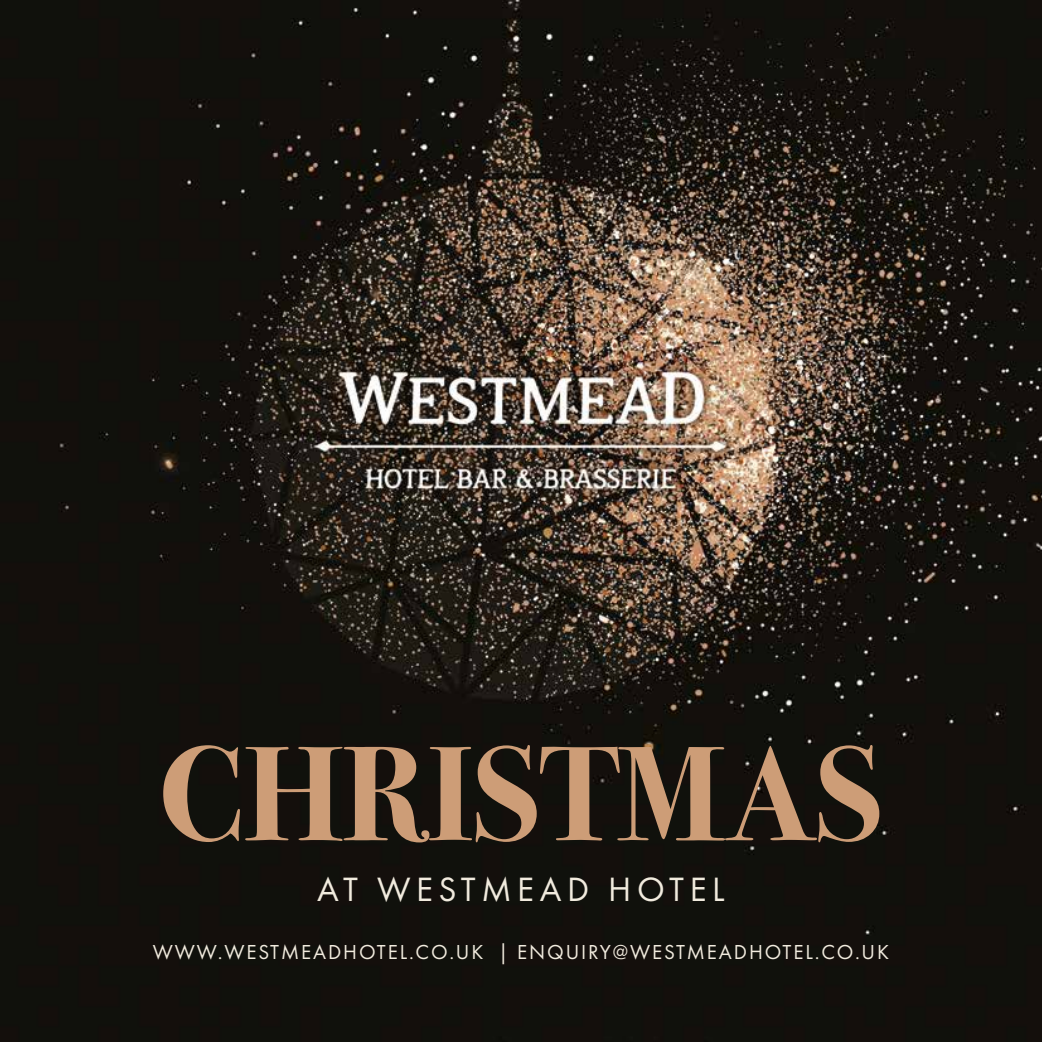
<style>
.page{position:relative;width:1042px;height:1042px;background:#fff}
.page>*{position:absolute;margin:0;border:0;box-sizing:border-box;transform-origin:0 0}
.t1{font:700 134.75px "Bodoni Svty Two ITCTT";color:#cd9d77}
.t2{font:35px "Futura PT";letter-spacing:.16em;color:#f1ebde}
.t3{font:21px "Futura PT";letter-spacing:.09em;color:#f1ebde}
</style>
<div class="page">
<img style="left:0;top:0;width:1042px;height:1042px">
<h1 class="t1" style="left:159px;top:683px;width:725px">CHRISTMAS</h1>
<h2 class="t2" style="left:317px;top:869px;width:409px">AT WESTMEAD HOTEL</h2>
<p class="t3" style="left:153px;top:939px;width:737px">WWW.WESTMEADHOTEL.CO.UK | ENQUIRY@WESTMEADHOTEL.CO.UK</p>
</div>
